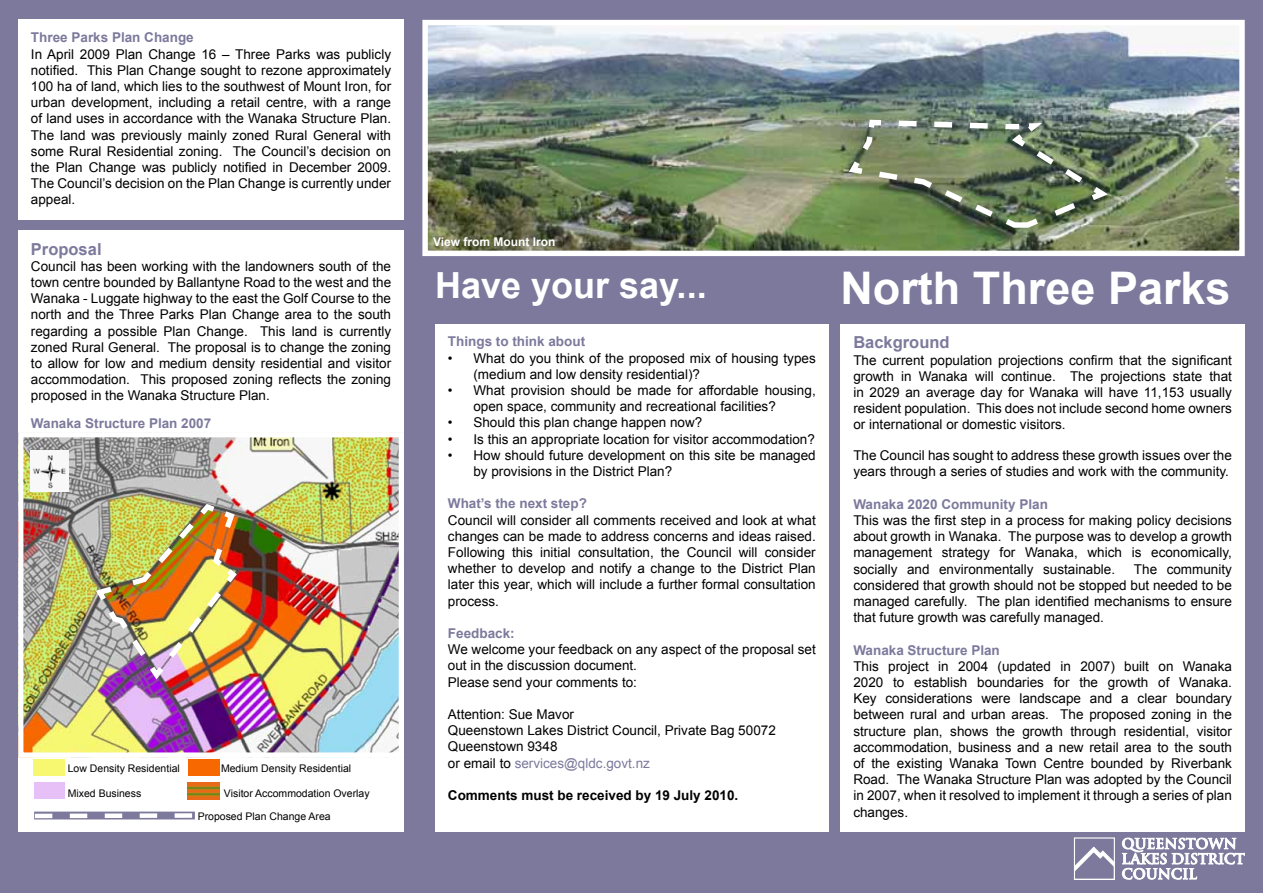
<style>
.page{position:relative;width:1263px;height:893px;background:#7c799c}
.page>*{position:absolute;margin:0;border:0;box-sizing:border-box;transform-origin:0 0}
.t1{font:700 45px "Arial";color:#fff}
.t2{font:700 36px "Arial";color:#fff}
.t3{font:700 16.5px "Arial";color:#7c799c}
.t4{font:13.5px/16.2px "Arial";color:#000;text-align:justify}
.t5{font:700 13.5px "Arial";color:#7c799c}
.t6{font:700 13.5px "Arial";color:#000}
.t7{font:700 12px "Arial";color:#fff}
.t8{font:10.5px "Arial";color:#000}
.s1{color:#7c799c}
</style>
<div class="page">
<div style="left:840px;top:324px;width:405px;height:508px;background:#fff"></div>
<div style="left:18px;top:230px;width:386px;height:188px;background:#fff"></div>
<div style="left:435px;top:324px;width:393px;height:508px;background:#fff"></div>
<img style="left:428px;top:26px;width:811px;height:224px">
<div style="left:422px;top:20px;width:823px;height:236px;border:5px solid #fff"></div>
<svg style="left:845px;top:117px;width:269px;height:113px;background:#708161"></svg>
<div style="left:18px;top:410px;width:386px;height:30px;background:#fff"></div>
<svg style="left:1076px;top:846px;width:37px;height:24px"></svg>
<div style="left:1074px;top:837px;width:41px;height:43px;border:1px solid #fff"></div>
<svg style="left:1122px;top:837px;width:123px;height:43px"></svg>
<div style="left:18px;top:20px;width:386px;height:200px;background:#fff"></div>
<div style="left:18px;top:744px;width:386px;height:88px;background:#fff"></div>
<div style="left:33px;top:759px;width:32px;height:16px;background:#f8f870"></div>
<div style="left:34px;top:782px;width:31px;height:17px;background:#e8c0f8"></div>
<svg style="left:188px;top:782px;width:31px;height:17px"></svg>
<div style="left:188px;top:759px;width:31px;height:16px;background:#f86800"></div>
<div style="left:34px;top:812px;width:161px;height:7px;background:#7c799c;border:2px solid #7c799c"></div>
<svg style="left:35px;top:813px;width:157px;height:5px"></svg>
<img style="left:24px;top:438px;width:374px;height:314px">
<div style="left:18px;top:432px;width:386px;height:326px;border:5px solid #fff"></div>
<img style="left:92px;top:501px;width:148px;height:183px">
<img style="left:31px;top:450px;width:37px;height:41px">
<p class="t5" style="left:31px;top:29px;width:164px">Three Parks Plan Change</p>
<p class="t4" style="left:31px;top:46px;width:362px">In April 2009 Plan Change 16 – Three Parks was publicly notified. This Plan Change sought to rezone approximately 100 ha of land, which lies to the southwest of Mount Iron, for urban development, including a retail centre, with a range of land uses in accordance with the Wanaka Structure Plan.<br>The land was previously mainly zoned Rural General with some Rural Residential zoning. The Council’s decision on the Plan Change was publicly notified in December 2009.<br>The Council’s decision on the Plan Change is currently under appeal.</p>
<p class="t3" style="left:31px;top:238px;width:72px">Proposal</p>
<p class="t4" style="left:31px;top:258px;width:362px">Council has been working with the landowners south of the town centre bounded by Ballantyne Road to the west and the Wanaka - Luggate highway to the east the Golf Course to the north and the Three Parks Plan Change area to the south regarding a possible Plan Change. This land is currently zoned Rural General. The proposal is to change the zoning to allow for low and medium density residential and visitor accommodation. This proposed zoning reflects the zoning proposed in the Wanaka Structure Plan.</p>
<p class="t5" style="left:31px;top:414px;width:182px">Wanaka Structure Plan 2007</p>
<p class="t8" style="left:68px;top:761px;width:114px">Low Density Residential</p>
<p class="t8" style="left:221px;top:761px;width:132px">Medium Density Residential</p>
<p class="t8" style="left:68px;top:786px;width:75px">Mixed Business</p>
<p class="t8" style="left:224px;top:786px;width:147px">Visitor Accommodation Overlay</p>
<p class="t8" style="left:198px;top:810px;width:135px">Proposed Plan Change Area</p>
<p class="t7" style="left:433px;top:234px;width:124px">View from Mount Iron</p>
<h2 class="t2" style="left:435px;top:261px;width:273px">Have your say...</h2>
<h1 class="t1" style="left:840px;top:259px;width:392px">North Three Parks</h1>
<p class="t5" style="left:448px;top:333px;width:139px">Things to think about</p>
<p class="t4" style="left:473px;top:350px;width:344px;text-indent:-26px">• What do you think of the proposed mix of housing types (medium and low density residential)?</p>
<p class="t4" style="left:473px;top:382px;width:344px;text-indent:-26px">• What provision should be made for affordable housing, open space, community and recreational facilities?</p>
<p class="t4" style="left:448px;top:415px;width:256px">• Should this plan change happen now?</p>
<p class="t4" style="left:448px;top:431px;width:368px">• Is this an appropriate location for visitor accommodation?</p>
<p class="t4" style="left:473px;top:447px;width:344px;text-indent:-26px">• How should future development on this site be managed by provisions in the District Plan?</p>
<p class="t5" style="left:448px;top:495px;width:141px">What’s the next step?</p>
<p class="t4" style="left:448px;top:512px;width:369px">Council will consider all comments received and look at what changes can be made to address concerns and ideas raised.<br>Following this initial consultation, the Council will consider whether to develop and notify a change to the District Plan later this year, which will include a further formal consultation process.</p>
<p class="t5" style="left:448px;top:624px;width:68px">Feedback:</p>
<p class="t4" style="left:448px;top:641px;width:369px;text-align:left">We welcome your feedback on any aspect of the proposal set out in the discussion document.<br>Please send your comments to:</p>
<p class="t4" style="left:448px;top:706px;width:329px;text-align:left">Attention: Sue Mavor<br>Queenstown Lakes District Council, Private Bag 50072<br>Queenstown 9348<br>or email to <span class="s1">services@qldc.govt.nz</span></p>
<p class="t6" style="left:448px;top:786px;width:292px">Comments must be received by 19 July 2010.</p>
<p class="t3" style="left:853px;top:332px;width:98px">Background</p>
<p class="t4" style="left:853px;top:352px;width:380px">The current population projections confirm that the significant growth in Wanaka will continue. The projections state that in 2029 an average day for Wanaka will have 11,153 usually resident population. This does not include second home owners or international or domestic visitors.</p>
<p class="t4" style="left:853px;top:447px;width:380px">The Council has sought to address these growth issues over the years through a series of studies and work with the community.</p>
<p class="t5" style="left:853px;top:495px;width:196px">Wanaka 2020 Community Plan</p>
<p class="t4" style="left:853px;top:512px;width:380px">This was the first step in a process for making policy decisions about growth in Wanaka. The purpose was to develop a growth management strategy for Wanaka, which is economically, socially and environmentally sustainable.</p>
<p class="t4" style="left:853px;top:561px;width:380px;text-indent:281px">The community considered that growth should not be stopped but needed to be managed carefully. The plan identified mechanisms to ensure that future growth was carefully managed.</p>
<p class="t5" style="left:853px;top:641px;width:148px">Wanaka Structure Plan</p>
<p class="t4" style="left:853px;top:658px;width:380px">This project in 2004 (updated in 2007) built on Wanaka 2020 to establish boundaries for the growth of Wanaka.<br>Key considerations were landscape and a clear boundary between rural and urban areas. The proposed zoning in the structure plan, shows the growth through residential, visitor accommodation, business and a new retail area to the south of the existing Wanaka Town Centre bounded by Riverbank Road. The Wanaka Structure Plan was adopted by the Council in 2007, when it resolved to implement it through a series of plan changes.</p>
</div>
